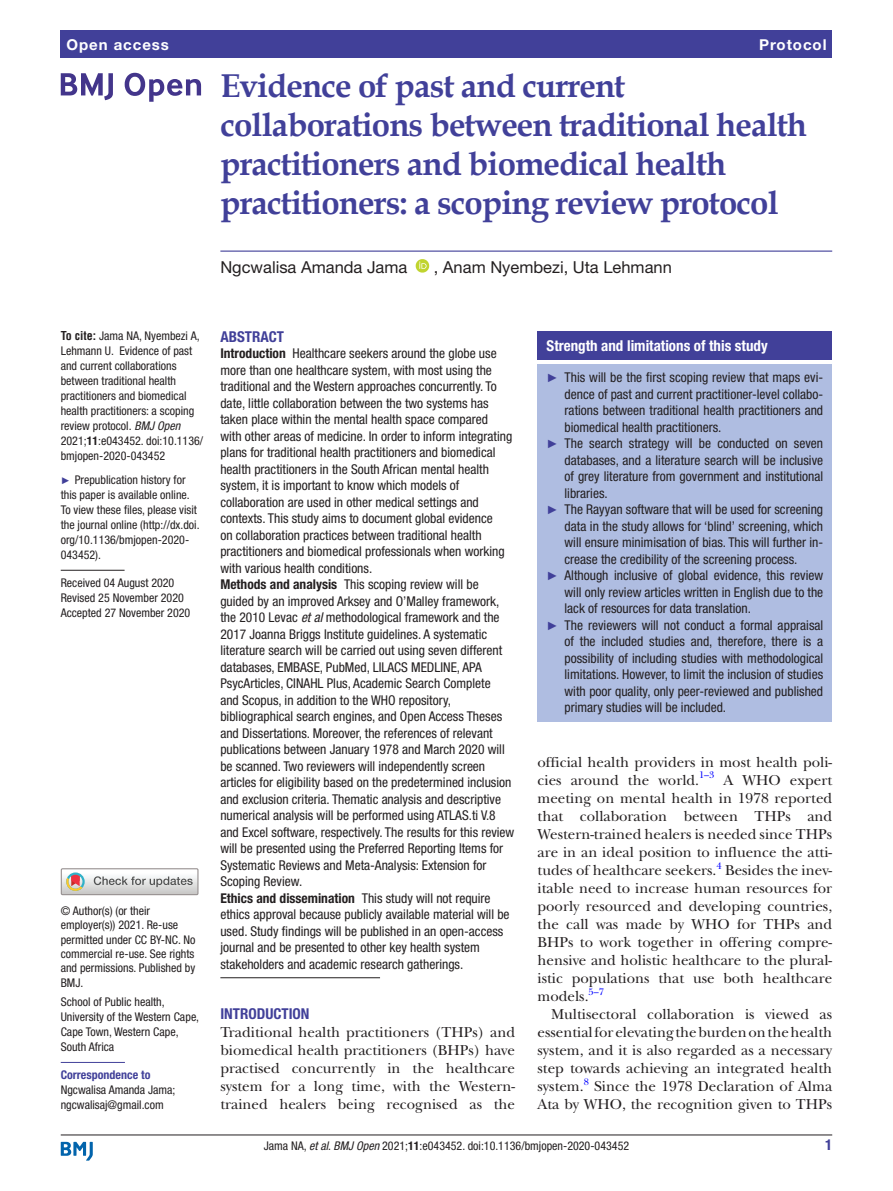
<style>
.page{position:relative;width:893px;height:1191px;background:#fff}
.page>*{position:absolute;margin:0;border:0;box-sizing:border-box;transform-origin:0 0}
.t1{font:700 33px/39px "Book Antiqua";letter-spacing:-.025em;color:#414099}
.t2{font:16.5px "Helvetica Neue LT Std";color:#231f20}
.t3{font:15px/18px "New Baskerville";color:#231f20;text-align:justify}
.t4{font:700 condensed 15px "Helvetica Neue LT Std";color:#fff}
.t5{font:700 condensed 15px "Helvetica Neue LT Std";color:#414099}
.t6{font:700 15px "Helvetica Neue LT Std";letter-spacing:.065em;color:#fff}
.t7{font:condensed 13.5px/16.5px "Helvetica Neue LT Std";color:#231f20}
.t8{font:condensed 12px/15px "Helvetica Neue LT Std";color:#231f20}
.t9{font:700 condensed 12px "Helvetica Neue LT Std";color:#414099}
.t10{font:9.9px "New Baskerville";color:#00f}
.s1{font-family:"Helvetica LT Std";font-weight:700}
.s2{font-style:italic}
.s3{font-weight:700}
.s4{font-family:"Arial";font-stretch:normal;font-size:9.75px;color:#414099}
.s5{font-family:"Arial";font-stretch:normal;font-size:12px;color:#414099}
</style>
<div class="page">
<hr style="left:61px;top:1134px;width:771px;height:1px;background:#231f20">
<svg style="left:61px;top:1141px;width:32px;height:19px"></svg>
<div style="left:61px;top:31px;width:771px;height:27px;background:#414099"></div>
<hr style="left:220px;top:250px;width:612px;height:2px;background:#414099">
<svg style="left:416px;top:259px;width:13px;height:14px"></svg>
<hr style="left:61px;top:570px;width:64px;height:1px;background:#231f20">
<hr style="left:61px;top:1062px;width:64px;height:1px;background:#414099">
<svg style="left:61px;top:73px;width:52px;height:27px"></svg>
<svg style="left:125px;top:73px;width:76px;height:29px"></svg>
<div style="left:61px;top:868px;width:138px;height:27px;border:1px solid #969090"></div>
<svg style="left:61px;top:868px;width:137px;height:26px"></svg>
<hr style="left:220px;top:977px;width:160px;height:1px;background:#231f20">
<div style="left:538px;top:331px;width:294px;height:29px;background:#414099"></div>
<div style="left:538px;top:364px;width:294px;height:357px;background:#afbde1"></div>
<p class="t6" style="left:66px;top:35px;width:104px">Open access</p>
<p class="t6" style="left:759px;top:35px;width:69px">Protocol</p>
<h1 class="t1" style="left:220px;top:66px;width:588px">Evidence of past and current collaborations between traditional health practitioners and biomedical health practitioners: a scoping review protocol</h1>
<p class="t2" style="left:220px;top:257px;width:189px">Ngcwalisa Amanda Jama</p>
<p class="t2" style="left:434px;top:257px;width:240px">, Anam Nyembezi, Uta Lehmann</p>
<p class="t8" style="left:61px;top:328px;width:144px"><span class="s1">To cite:</span> Jama NA, Nyembezi A,<br>Lehmann U. Evidence of past and current collaborations between traditional health practitioners and biomedical health practitioners: a scoping review protocol. <span class="s2">BMJ Open<br></span>2021;<span class="s3">11</span>:e043452. doi:10.1136/ bmjopen-2020-043452</p>
<p class="t8" style="left:61px;top:472px;width:140px"><span class="s4">►</span> Prepublication history for this paper is available online.<br>To view these files, please visit the journal online (http://dx.doi. org/10.1136/bmjopen-2020-<br>043452).</p>
<p class="t8" style="left:61px;top:575px;width:131px">Received 04 August 2020<br>Revised 25 November 2020<br>Accepted 27 November 2020</p>
<p class="t8" style="left:61px;top:903px;width:136px;line-height:14.4px">© Author(s) (or their employer(s)) 2021. Re-use permitted under CC BY-NC. No commercial re-use. See rights and permissions. Published by<br>BMJ.</p>
<p class="t8" style="left:61px;top:994px;width:140px">School of Public health,<br>University of the Western Cape,<br>Cape Town, Western Cape,<br>South Africa</p>
<p class="t9" style="left:61px;top:1067px;width:91px">Correspondence to</p>
<p class="t8" style="left:61px;top:1082px;width:116px">Ngcwalisa Amanda Jama; ngcwalisaj@gmail.com</p>
<p class="t5" style="left:220px;top:327px;width:65px">ABSTRACT</p>
<p class="t7" style="left:220px;top:345px;width:295px"><span class="s3">Introduction</span> Healthcare seekers around the globe use more than one healthcare system, with most using the traditional and the Western approaches concurrently. To date, little collaboration between the two systems has taken place within the mental health space compared<br>with other areas of medicine. In order to inform integrating plans for traditional health practitioners and biomedical health practitioners in the South African mental health system, it is important to know which models of collaboration are used in other medical settings and contexts. This study aims to document global evidence<br>on collaboration practices between traditional health practitioners and biomedical professionals when working with various health conditions.<br><span class="s3">Methods and analysis</span> This scoping review will be guided by an improved Arksey and O’Malley framework, the 2010 Levac <span class="s2">et al</span> methodological framework and the 2017 Joanna Briggs Institute guidelines. A systematic literature search will be carried out using seven different databases, EMBASE, PubMed, LILACS MEDLINE, APA PsycArticles, CINAHL Plus, Academic Search Complete<br>and Scopus, in addition to the WHO repository, bibliographical search engines, and Open Access Theses and Dissertations. Moreover, the references of relevant publications between January 1978 and March 2020 will be scanned. Two reviewers will independently screen articles for eligibility based on the predetermined inclusion and exclusion criteria. Thematic analysis and descriptive numerical analysis will be performed using ATLAS.ti V.8 and Excel software, respectively. The results for this review will be presented using the Preferred Reporting Items for Systematic Reviews and Meta-Analysis: Extension for Scoping Review.<br><span class="s3">Ethics and dissemination</span> This study will not require ethics approval because publicly available material will be used. Study findings will be published in an open-access journal and be presented to other key health system stakeholders and academic research gatherings.</p>
<p class="t5" style="left:220px;top:1005px;width:91px">INTRODUCTION</p>
<p class="t3" style="left:220px;top:1023px;width:296px">Traditional health practitioners (THPs) and biomedical health practitioners (BHPs) have practised concurrently in the healthcare system for a long time, with the Western&shy;trained healers being recognised as the</p>
<p class="t4" style="left:547px;top:336px;width:223px">Strength and limitations of this study</p>
<p class="t7" style="left:547px;top:369px;width:278px"><span class="s5">►</span> This will be the first scoping review that maps evi-</p>
<p class="t7" style="left:565px;top:386px;width:260px">dence of past and current practitioner-level collabo-</p>
<p class="t7" style="left:565px;top:402px;width:260px">rations between traditional health practitioners and</p>
<p class="t7" style="left:565px;top:419px;width:158px">biomedical health practitioners.</p>
<p class="t7" style="left:547px;top:435px;width:278px"><span class="s5">►</span> The search strategy will be conducted on seven</p>
<p class="t7" style="left:565px;top:452px;width:260px">databases, and a literature search will be inclusive</p>
<p class="t7" style="left:565px;top:468px;width:260px">of grey literature from government and institutional</p>
<p class="t7" style="left:565px;top:485px;width:45px">libraries.</p>
<p class="t7" style="left:547px;top:501px;width:278px"><span class="s5">►</span> The Rayyan software that will be used for screening</p>
<p class="t7" style="left:565px;top:518px;width:260px">data in the study allows for ‘blind’ screening, which</p>
<p class="t7" style="left:565px;top:534px;width:260px">will ensure minimisation of bias. This will further in-</p>
<p class="t7" style="left:565px;top:551px;width:234px">crease the credibility of the screening process.</p>
<p class="t7" style="left:547px;top:567px;width:278px"><span class="s5">►</span> Although inclusive of global evidence, this review</p>
<p class="t7" style="left:565px;top:584px;width:260px">will only review articles written in English due to the</p>
<p class="t7" style="left:565px;top:600px;width:188px">lack of resources for data translation.</p>
<p class="t7" style="left:547px;top:617px;width:278px"><span class="s5">►</span> The reviewers will not conduct a formal appraisal</p>
<p class="t7" style="left:565px;top:633px;width:260px">of the included studies and, therefore, there is a</p>
<p class="t7" style="left:565px;top:650px;width:260px">possibility of including studies with methodological</p>
<p class="t7" style="left:565px;top:666px;width:260px">limitations. However, to limit the inclusion of studies</p>
<p class="t7" style="left:565px;top:683px;width:260px">with poor quality, only peer-reviewed and published</p>
<p class="t7" style="left:565px;top:699px;width:163px">primary studies will be included.</p>
<p class="t3" style="left:538px;top:753px;width:296px">official health providers in most health poli&shy;cies around the world.<sup>1–3</sup></p>
<p class="t3" style="left:538px;top:771px;width:296px;text-indent:186px">A WHO expert meeting on mental health in 1978 reported that collaboration between THPs and Western-trained healers is needed since THPs are in an ideal position to influence the atti&shy;tudes of healthcare seekers.</p>
<p class="t10" style="left:716px;top:859px;width:7px">4</p>
<p class="t3" style="left:538px;top:861px;width:296px;text-indent:188px">Besides the inev&shy;itable need to increase human resources for poorly resourced and developing countries, the call was made by WHO for THPs and BHPs to work together in offering compre&shy;hensive and holistic healthcare to the plural&shy;istic populations that use both healthcare models.</p>
<p class="t10" style="left:589px;top:985px;width:17px">5–7</p>
<p class="t3" style="left:538px;top:1005px;width:296px;text-indent:14px">Multisectoral collaboration is viewed as essential for elevating the burden on the health system, and it is also regarded as a necessary step towards achieving an integrated health system.</p>
<p class="t10" style="left:584px;top:1075px;width:7px">8</p>
<p class="t3" style="left:538px;top:1077px;width:296px;text-align:right">Since the 1978 Declaration of Alma<br>Ata by WHO, the recognition given to THPs</p>
<p class="t8" style="left:264px;top:1137px;width:367px">Jama NA, <span class="s2">et al</span>. <span class="s2">BMJ Open</span> 2021;<span class="s3">11</span>:e043452. doi:10.1136/bmjopen-2020-043452</p>
<p class="t5" style="left:825px;top:1135px;width:9px">1</p>
</div>
